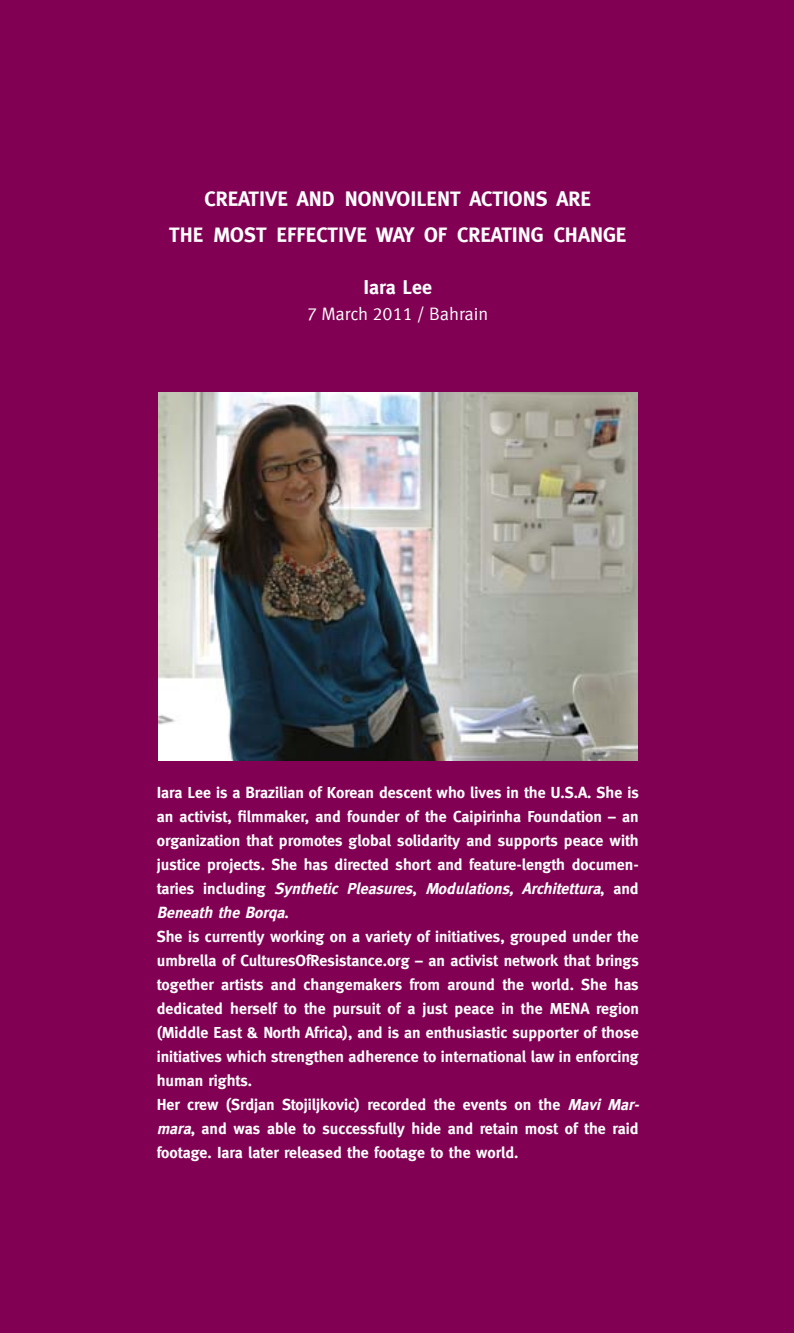
<style>
.page{position:relative;width:794px;height:1333px;background:#fff}
.page>*{position:absolute;margin:0;border:0;box-sizing:border-box;transform-origin:0 0}
.t1{font:21px/36px "Meta Bold Z";color:#fff;text-align:center}
.t2{font:20px "Meta Bold Z";color:#fff}
.t3{font:18px "Meta Regular Z";color:#fff}
.t4{font:16px/24px "Meta Bold Z";color:#fff;text-align:justify}
.s1{font-style:italic}
</style>
<div class="page">
<div style="left:0;top:0;width:794px;height:1332px;background:#820053"></div>
<img style="left:158px;top:392px;width:479px;height:368px">
<p class="t1" style="left:169px;top:180px;width:458px">CREATIVE AND NONVOILENT ACTIONS ARE<br>THE MOST EFFECTIVE WAY OF CREATING CHANGE</p>
<p class="t2" style="left:363px;top:275px;width:70px">Iara Lee</p>
<p class="t3" style="left:307px;top:303px;width:183px">7 March 2011 / Bahrain</p>
<p class="t4" style="left:157px;top:780px;width:483px">Iara Lee is a Brazilian of Korean descent who lives in the U.S.A. She is an activist, filmmaker, and founder of the Caipirinha Foundation – an organization that promotes global solidarity and supports peace with justice projects. She has directed short and feature-length documen&shy;t a r i e s i n c l u d i n g <span class="s1">Synthetic Pleasures</span>, <span class="s1">Modulations, Architettura</span>, a n d <span class="s1">Beneath the Borqa</span>.</p>
<p class="t4" style="left:157px;top:924px;width:483px">She is currently working on a variety of initiatives, grouped under the umbrella of CulturesOfResistance.org – an activist network that brings together artists and changemakers from around the world. She has dedicated herself to the pursuit of a just peace in the MENA region (Middle East &amp; North Africa), and is an enthusiastic supporter of those initiatives which strengthen adherence to international law in enforcing human rights.</p>
<p class="t4" style="left:157px;top:1092px;width:487px;text-align:left">Her crew (Srdjan Stojiljkovic) recorded the events on the <span class="s1">Mavi Mar&shy;mara</span>, and was able to successfully hide and retain most of the raid footage. Iara later released the footage to the world.</p>
</div>
